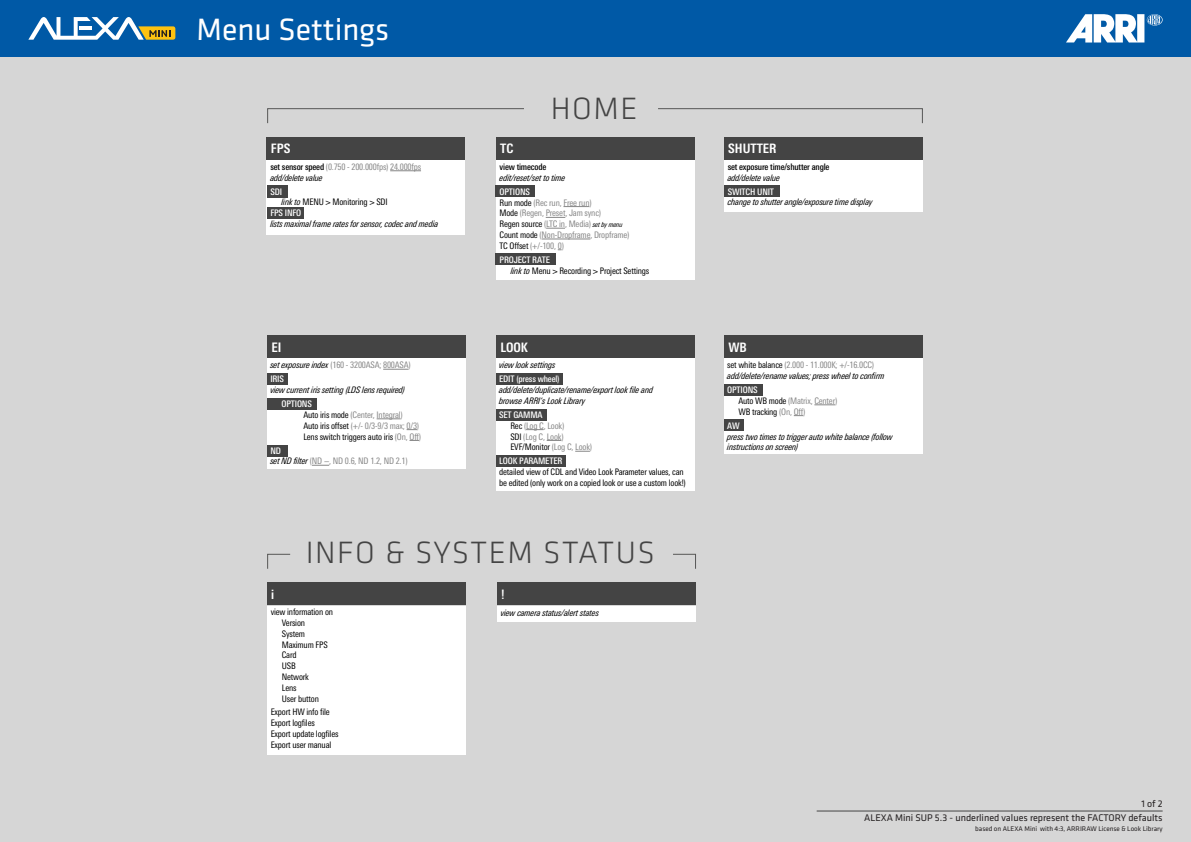
<style>
.page{position:relative;width:1191px;height:842px;background:#d6d6d6}
.page>*{position:absolute;margin:0;border:0;box-sizing:border-box;transform-origin:0 0}
.t1{font:300 32px "Klavika";letter-spacing:.05em;color:#444}
.t2{font:32px "Klavika";color:#fff}
.t3{font:700 condensed 13.1px "Linotype Univers";color:#fff}
.t4{font:700 condensed 13px "Linotype Univers";color:#fff}
.t5{font:10px/14.2px "Klavika";color:#231f20;text-align:right}
.t6{font:italic condensed 9px/10.8px "Linotype Univers";letter-spacing:-.02em;color:#000}
.t7{font:condensed 9px/10.8px "Linotype Univers";letter-spacing:-.02em;color:#000}
.t8{font:condensed 9px/10.8px "Linotype Univers";letter-spacing:-.02em;color:#868686}
.t9{font:500 condensed 9px/10.8px "Linotype Univers";letter-spacing:-.02em;color:#000}
.t10{font:500 condensed 9px "Linotype Univers";letter-spacing:-.02em;color:#fff}
.t11{font:7px "Klavika";color:#231f20}
.s1{font-weight:500;color:#000}
.s2{font-style:italic;color:#000}
.s3{font-style:italic}
.s4{font-weight:500;color:#fff}
.s5{font-weight:500;font-style:normal;color:#fff}
.s6{color:#868686}
.s7{font-weight:500;font-style:normal}
.s8{color:#000}
.s9{font-style:italic;font-size:7px;color:#000}
.s10{font-weight:400;font-style:italic}
.s11{font-style:normal}
.s12{font-style:normal;color:#868686}
</style>
<div class="page">
<div style="left:0;top:0;width:1191px;height:57px;background:#0059a6"></div>
<svg style="left:1066px;top:14px;width:96px;height:29px"></svg>
<svg style="left:673px;top:553px;width:23px;height:16px"></svg>
<svg style="left:267px;top:553px;width:24px;height:16px"></svg>
<div style="left:267px;top:606px;width:198px;height:148px;background:#fff"></div>
<div style="left:267px;top:583px;width:198px;height:22px;background:#444"></div>
<div style="left:497px;top:606px;width:198px;height:15px;background:#fff"></div>
<div style="left:497px;top:583px;width:198px;height:22px;background:#444"></div>
<svg style="left:658px;top:108px;width:265px;height:16px"></svg>
<svg style="left:267px;top:108px;width:257px;height:16px"></svg>
<div style="left:267px;top:160px;width:198px;height:75px;background:#fff"></div>
<div style="left:267px;top:137px;width:198px;height:22px;background:#444"></div>
<div style="left:267px;top:185px;width:20px;height:13px;background:#444"></div>
<div style="left:267px;top:207px;width:36px;height:12px;background:#444"></div>
<hr style="left:390px;top:171px;width:31px;height:1px;background:#868686">
<div style="left:496px;top:160px;width:198px;height:120px;background:#fff"></div>
<div style="left:496px;top:137px;width:198px;height:22px;background:#444"></div>
<div style="left:495px;top:185px;width:40px;height:12px;background:#444"></div>
<div style="left:495px;top:254px;width:61px;height:11px;background:#444"></div>
<svg style="left:563px;top:206px;width:26px;height:1px"></svg>
<svg style="left:546px;top:217px;width:19px;height:1px"></svg>
<svg style="left:546px;top:228px;width:19px;height:1px"></svg>
<hr style="left:541px;top:239px;width:49px;height:1px;background:#868686">
<div style="left:724px;top:160px;width:198px;height:52px;background:#fff"></div>
<div style="left:724px;top:137px;width:198px;height:22px;background:#444"></div>
<div style="left:723px;top:185px;width:56px;height:12px;background:#444"></div>
<div style="left:267px;top:358px;width:198px;height:111px;background:#fff"></div>
<div style="left:267px;top:335px;width:198px;height:23px;background:#444"></div>
<div style="left:267px;top:373px;width:21px;height:12px;background:#444"></div>
<div style="left:267px;top:445px;width:21px;height:12px;background:#444"></div>
<div style="left:267px;top:398px;width:49px;height:11px;background:#444"></div>
<svg style="left:383px;top:369px;width:25px;height:1px"></svg>
<svg style="left:376px;top:419px;width:24px;height:1px"></svg>
<svg style="left:312px;top:465px;width:17px;height:1px"></svg>
<div style="left:724px;top:358px;width:198px;height:96px;background:#fff"></div>
<div style="left:724px;top:335px;width:198px;height:23px;background:#444"></div>
<div style="left:724px;top:384px;width:38px;height:12px;background:#444"></div>
<div style="left:724px;top:419px;width:19px;height:12px;background:#444"></div>
<svg style="left:814px;top:405px;width:21px;height:1px"></svg>
<div style="left:496px;top:358px;width:198px;height:133px;background:#fff"></div>
<div style="left:496px;top:335px;width:198px;height:23px;background:#444"></div>
<div style="left:496px;top:455px;width:70px;height:11px;background:#444"></div>
<div style="left:496px;top:409px;width:50px;height:11px;background:#444"></div>
<div style="left:496px;top:373px;width:66px;height:11px;background:#444"></div>
<svg style="left:526px;top:429px;width:17px;height:1px"></svg>
<svg style="left:547px;top:440px;width:14px;height:1px"></svg>
<svg style="left:575px;top:451px;width:15px;height:1px"></svg>
<hr style="left:816px;top:810px;width:346px;height:1px;background:#444">
<svg style="left:28px;top:17px;width:147px;height:23px"></svg>
<h1 class="t2" style="left:197px;top:8px;width:194px">Menu Settings</h1>
<p class="t4" style="left:271px;top:141px;width:21px">FPS</p>
<p class="t8" style="left:270px;top:161px;width:152px"><span class="s1">set sensor speed</span> (0.750 - 200.000fps) 24.000fps <span class="s2">add/delete value</span></p>
<p class="t10" style="left:270px;top:186px;width:13px">SDI</p>
<p class="t7" style="left:281px;top:197px;width:108px"><span class="s3">link to</span> MENU &gt; Monitoring &gt; SDI</p>
<p class="t10" style="left:270px;top:208px;width:32px">FPS INFO</p>
<p class="t6" style="left:270px;top:219px;width:169px">lists maximal frame rates for sensor, codec and media</p>
<p class="t3" style="left:271px;top:339px;width:11px">EI</p>
<p class="t8" style="left:270px;top:358px;width:142px;line-height:14px"><span class="s2">set exposure index</span> (160 - 3200ASA; 800ASA)<br><span class="s4">IRIS</span></p>
<p class="t6" style="left:281px;top:383px;width:126px;line-height:14px;text-indent:-11px">view current iris setting (LDS lens required)<br><span class="s5">OPTIONS</span></p>
<p class="t7" style="left:303px;top:409px;width:119px">Auto iris mode <span class="s6">(Center, Integral)<br></span>Auto iris offset <span class="s6">(+/- 0/3-9/3 max; 0/3)<br></span>Lens switch triggers auto iris <span class="s6">(On, Off)</span></p>
<p class="t8" style="left:270px;top:445px;width:139px"><span class="s4">ND<br></span><span class="s2">set ND filter</span> (ND −, ND 0.6, ND 1.2, ND 2.1)</p>
<p class="t1" style="left:551px;top:89px;width:88px">HOME</p>
<p class="t4" style="left:500px;top:141px;width:15px">TC</p>
<p class="t6" style="left:499px;top:161px;width:67px"><span class="s7">view timecode </span>edit/reset/set to time</p>
<p class="t8" style="left:499px;top:186px;width:131px"><span class="s4">OPTIONS<br></span><span class="s8">Run mode</span> (Rec run, Free run)<br><span class="s8">Mode</span> (Regen, Preset, Jam sync)<br><span class="s8">Regen source</span> (LTC in, Media) <span class="s9">set by menu<br></span><span class="s8">Count mode</span> (Non-Dropframe, Dropframe)<br><span class="s8">TC Offset</span> (+/-100, 0)</p>
<p class="t7" style="left:511px;top:254px;width:140px;text-indent:-11px"><span class="s4">PROJECT RATE<br></span><span class="s3">link to</span> Menu &gt; Recording &gt; Project Settings</p>
<p class="t4" style="left:500px;top:339px;width:29px">LOOK</p>
<p class="t6" style="left:499px;top:358px;width:62px;line-height:14px">view look settings<br><span class="s5">EDIT (press wheel)</span></p>
<p class="t6" style="left:499px;top:384px;width:155px">add/delete/duplicate/rename/export look file and browse ARRI‘s Look Library</p>
<p class="t8" style="left:510px;top:409px;width:83px;text-indent:-11px"><span class="s4">SET GAMMA<br></span><span class="s8">Rec</span> (Log C, Look)<br><span class="s8">SDI</span> (Log C, Look)<br><span class="s8">EVF/Monitor</span> (Log C, Look)</p>
<p class="t7" style="left:499px;top:456px;width:188px"><span class="s4">LOOK PARAMETER<br></span>detailed view of CDL and Video Look Parameter values, can be edited (only work on a copied look or use a custom look!)</p>
<p class="t1" style="left:306px;top:533px;width:351px">INFO &amp; SYSTEM STATUS</p>
<p class="t4" style="left:271px;top:587px;width:5px">i</p>
<p class="t7" style="left:282px;top:606px;width:53px;text-indent:-11px">view information on<br>Version<br>System<br>Maximum FPS<br>Card<br>USB<br>Network<br>Lens<br>User button</p>
<p class="t7" style="left:271px;top:707px;width:69px">Export HW info file<br>Export logfiles<br>Export update logfiles<br>Export user manual</p>
<p class="t4" style="left:501px;top:587px;width:5px">!</p>
<p class="t6" style="left:501px;top:607px;width:100px">view camera status/alert states</p>
<p class="t4" style="left:728px;top:141px;width:50px">SHUTTER</p>
<p class="t9" style="left:727px;top:161px;width:103px">set exposure time/shutter angle <span class="s10">add/delete value</span></p>
<p class="t6" style="left:727px;top:186px;width:147px"><span class="s5">SWITCH UNIT<br></span>change to shutter angle/exposure time display</p>
<p class="t4" style="left:728px;top:339px;width:20px">WB</p>
<p class="t6" style="left:727px;top:360px;width:159px"><span class="s11">set white balance</span> <span class="s12">(2.000 - 11.000K; +/-16.0CC) </span>add/delete/rename values; press wheel to confirm</p>
<p class="t8" style="left:738px;top:384px;width:100px;text-indent:-11px"><span class="s4">OPTIONS<br></span><span class="s8">Auto WB mode</span> (Matrix, Center)<br><span class="s8">WB tracking</span> (On, Off)</p>
<p class="t6" style="left:727px;top:420px;width:167px"><span class="s5">AW<br></span>press two times to trigger auto white balance (follow instructions on screen)</p>
<p class="t5" style="left:864px;top:796px;width:300px">1 of 2<br>ALEXA Mini SUP 5.3 - underlined values represent the FACTORY defaults</p>
<p class="t11" style="left:975px;top:824px;width:189px">based on ALEXA Mini with 4:3, ARRIRAW License &amp; Look Library</p>
</div>
